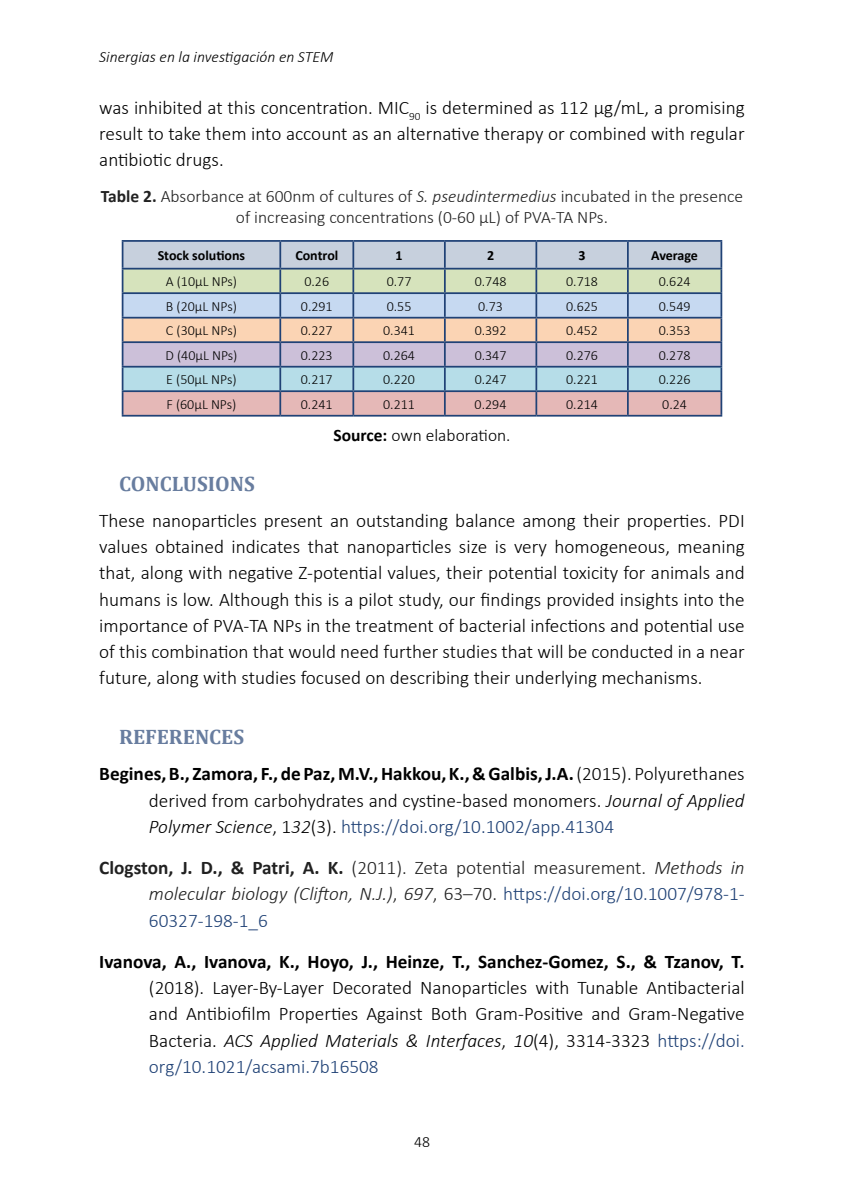
<style>
.page{position:relative;width:844px;height:1191px;background:#fff}
.page>*{position:absolute;margin:0;border:0;box-sizing:border-box;transform-origin:0 0}
.t1{font:700 21px "Cambria";color:#687d9f}
.t2{font:300 19.25px/26.2px "Calibri";color:#000;text-align:justify}
.t3{font:300 19.25px/26.2px "Calibri";color:#204276;text-align:justify}
.t4{font:700 19.25px "Calibri";color:#000}
.t5{font:300 17.5px/21px "Calibri";color:#222;text-align:center}
.t6{font:300 17.5px "Calibri";color:#000}
.t7{font:italic 300 15.75px "Calibri";color:#000}
.t8{font:300 15.75px "Calibri";color:#000}
.t9{font:300 14px "Calibri";color:#000}
.t10{font:700 14px "Calibri";color:#000}
.s1{font-weight:700}
.s2{font-style:italic}
.s3{color:#204276}
.s4{font-weight:700;color:#212121}
.s5{color:#212121}
.s6{font-style:italic;color:#212121}
</style>
<div class="page">
<hr style="left:122px;top:240px;width:158px;height:2px;background:#204276">
<hr style="left:280px;top:240px;width:73px;height:2px;background:#204276">
<hr style="left:353px;top:240px;width:91px;height:2px;background:#204276">
<hr style="left:444px;top:240px;width:92px;height:2px;background:#204276">
<hr style="left:536px;top:240px;width:91px;height:2px;background:#204276">
<hr style="left:627px;top:240px;width:95px;height:2px;background:#204276">
<hr style="left:720px;top:242px;width:2px;height:26px;background:#204276">
<hr style="left:627px;top:268px;width:95px;height:1px;background:#204276">
<hr style="left:720px;top:269px;width:2px;height:23px;background:#204276">
<hr style="left:627px;top:292px;width:95px;height:2px;background:#204276">
<hr style="left:720px;top:294px;width:2px;height:23px;background:#204276">
<hr style="left:627px;top:317px;width:95px;height:1px;background:#204276">
<hr style="left:720px;top:318px;width:2px;height:23px;background:#204276">
<hr style="left:627px;top:341px;width:95px;height:2px;background:#204276">
<hr style="left:720px;top:343px;width:2px;height:23px;background:#204276">
<hr style="left:627px;top:366px;width:95px;height:1px;background:#204276">
<hr style="left:720px;top:367px;width:2px;height:23px;background:#204276">
<svg style="left:122px;top:241px;width:599px;height:174px;background:#c4c5c9"></svg>
<hr style="left:536px;top:390px;width:91px;height:2px;background:#204276">
<hr style="left:535px;top:392px;width:2px;height:23px;background:#204276">
<hr style="left:627px;top:390px;width:95px;height:2px;background:#204276">
<hr style="left:626px;top:392px;width:2px;height:23px;background:#204276">
<hr style="left:720px;top:392px;width:2px;height:23px;background:#204276">
<hr style="left:122px;top:415px;width:158px;height:1px;background:#204276">
<hr style="left:280px;top:415px;width:73px;height:1px;background:#204276">
<hr style="left:353px;top:415px;width:91px;height:1px;background:#204276">
<hr style="left:444px;top:415px;width:92px;height:1px;background:#204276">
<hr style="left:536px;top:415px;width:91px;height:1px;background:#204276">
<hr style="left:627px;top:415px;width:95px;height:1px;background:#204276">
<p class="t7" style="left:99px;top:47px;width:236px">Sinergias en la investigación en STEM</p>
<p class="t2" style="left:99px;top:94px;width:646px">was inhibited at this concentration. MIC<sub>90</sub> is determined as 112 μg/mL, a promising result to take them into account as an alternative therapy or combined with regular antibiotic drugs.</p>
<p class="t5" style="left:101px;top:186px;width:643px"><span class="s1">Table 2.</span> Absorbance at 600nm of cultures of <span class="s2">S. pseudintermedius</span> incubated in the presence of increasing concentrations (0-60 μL) of PVA-TA NPs.</p>
<p class="t10" style="left:158px;top:247px;width:89px">Stock solutions</p>
<p class="t10" style="left:295px;top:247px;width:44px">Control</p>
<p class="t10" style="left:395px;top:247px;width:9px">1</p>
<p class="t10" style="left:487px;top:247px;width:9px">2</p>
<p class="t10" style="left:578px;top:247px;width:9px">3</p>
<p class="t10" style="left:651px;top:247px;width:48px">Average</p>
<p class="t9" style="left:166px;top:273px;width:73px">A (10μL NPs)</p>
<p class="t9" style="left:304px;top:273px;width:26px">0.26</p>
<p class="t9" style="left:386px;top:273px;width:26px">0.77</p>
<p class="t9" style="left:474px;top:273px;width:33px">0.748</p>
<p class="t9" style="left:566px;top:273px;width:33px">0.718</p>
<p class="t9" style="left:658px;top:273px;width:33px">0.624</p>
<p class="t9" style="left:166px;top:297px;width:73px">B (20μL NPs)</p>
<p class="t9" style="left:301px;top:297px;width:33px">0.291</p>
<p class="t9" style="left:386px;top:297px;width:26px">0.55</p>
<p class="t9" style="left:478px;top:297px;width:26px">0.73</p>
<p class="t9" style="left:566px;top:297px;width:33px">0.625</p>
<p class="t9" style="left:658px;top:297px;width:33px">0.549</p>
<p class="t9" style="left:166px;top:322px;width:73px">C (30μL NPs)</p>
<p class="t9" style="left:301px;top:322px;width:33px">0.227</p>
<p class="t9" style="left:383px;top:322px;width:33px">0.341</p>
<p class="t9" style="left:474px;top:322px;width:33px">0.392</p>
<p class="t9" style="left:566px;top:322px;width:33px">0.452</p>
<p class="t9" style="left:658px;top:322px;width:33px">0.353</p>
<p class="t9" style="left:165px;top:346px;width:74px">D (40μL NPs)</p>
<p class="t9" style="left:301px;top:346px;width:33px">0.223</p>
<p class="t9" style="left:383px;top:346px;width:33px">0.264</p>
<p class="t9" style="left:474px;top:346px;width:33px">0.347</p>
<p class="t9" style="left:566px;top:346px;width:33px">0.276</p>
<p class="t9" style="left:658px;top:346px;width:33px">0.278</p>
<p class="t9" style="left:166px;top:371px;width:72px">E (50μL NPs)</p>
<p class="t9" style="left:301px;top:371px;width:33px">0.217</p>
<p class="t9" style="left:383px;top:371px;width:33px">0.220</p>
<p class="t9" style="left:474px;top:371px;width:33px">0.247</p>
<p class="t9" style="left:566px;top:371px;width:33px">0.221</p>
<p class="t9" style="left:658px;top:371px;width:33px">0.226</p>
<p class="t9" style="left:166px;top:395px;width:71px">F (60μL NPs)</p>
<p class="t9" style="left:301px;top:395px;width:33px">0.241</p>
<p class="t9" style="left:383px;top:395px;width:33px">0.211</p>
<p class="t9" style="left:474px;top:395px;width:33px">0.294</p>
<p class="t9" style="left:566px;top:395px;width:33px">0.214</p>
<p class="t9" style="left:662px;top:395px;width:26px">0.24</p>
<p class="t6" style="left:333px;top:424px;width:178px"><span class="s1">Source:</span> own elaboration.</p>
<p class="t1" style="left:119px;top:470px;width:137px">CONCLUSIONS</p>
<p class="t2" style="left:99px;top:507px;width:646px">These nanoparticles present an outstanding balance among their properties. PDI values obtained indicates that nanoparticles size is very homogeneous, meaning that, along with negative Z-potential values, their potential toxicity for animals and humans is low. Although this is a pilot study, our findings provided insights into the importance of PVA-TA NPs in the treatment of bacterial infections and potential use of this combination that would need further studies that will be conducted in a near future, along with studies focused on describing their underlying mechanisms.</p>
<p class="t1" style="left:119px;top:724px;width:126px">REFERENCES</p>
<p class="t2" style="left:149px;top:760px;width:597px;text-indent:-50px"><span class="s1">Begines, B., Zamora, F., de Paz, M.V., Hakkou, K., &amp; Galbis, J.A.</span> (2015). Polyurethanes derived from carbohydrates and cystine-based monomers. <span class="s2">Journal of Applied Polymer Science</span>, 1<span class="s2">32</span>(3). <span class="s3">https://doi.org/10.1002/app.41304</span></p>
<p class="t3" style="left:149px;top:854px;width:597px;text-indent:-50px"><span class="s4">Clogston, J. D., &amp; Patri, A. K.</span> <span class="s5">(2011). Zeta potential measurement.</span> <span class="s6">Methods in molecular biology (Clifton, N.J.)</span><span class="s5">,</span> <span class="s6">697</span><span class="s5">, 63–70.</span> https://doi.org/10.1007/978-1- 60327-198-1_6</p>
<p class="t4" style="left:99px;top:949px;width:646px">Ivanova, A., Ivanova, K., Hoyo, J., Heinze, T., Sanchez-Gomez, S., &amp; Tzanov, T.</p>
<p class="t2" style="left:149px;top:974px;width:597px">(2018). Layer-By-Layer Decorated Nanoparticles with Tunable Antibacterial and Antibiofilm Properties Against Both Gram-Positive and Gram-Negative Bacteria. <span class="s2">ACS Applied Materials &amp; Interfaces</span>, <span class="s2">10</span>(4), 3314-3323 <span class="s3">https://doi. org/10.1021/acsami.7b16508</span></p>
<p class="t8" style="left:414px;top:1132px;width:17px">48</p>
</div>
